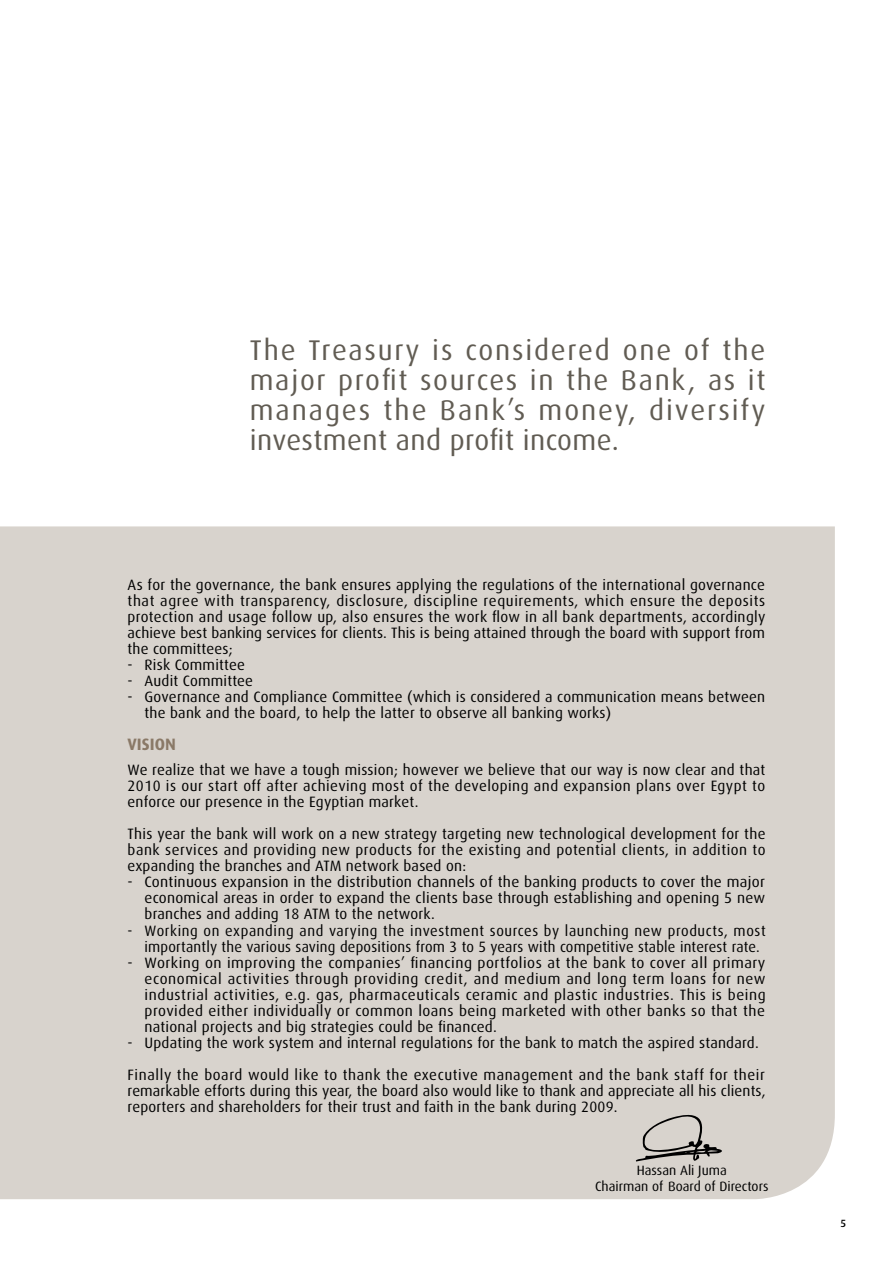
<style>
.page{position:relative;width:893px;height:1263px;background:#fff}
.page>*{position:absolute;margin:0;border:0;box-sizing:border-box;transform-origin:0 0}
.t1{font:28.5px/30px "Dax";letter-spacing:.055em;color:#615c53;text-align:justify}
.t2{font:700 16.5px "Dax";color:#8a7967}
.t3{font:15px/16px "Dax";letter-spacing:.015em;color:#000;text-align:justify}
.t4{font:13.5px/16.5px "Dax";color:#000;text-align:center}
.t5{font:500 10.5px "Dax";color:#000}
</style>
<div class="page">
<div style="left:0;top:526px;width:835px;height:673px;background:#d8d3cd"></div>
<svg style="left:636px;top:1113px;width:86px;height:48px;background:#b4b0ab"></svg>
<h1 class="t1" style="left:250px;top:335px;width:517px">The Treasury is considered one of the major profit sources in the Bank, as it manages the Bank’s money, diversify investment and profit income.</h1>
<p class="t3" style="left:128px;top:577px;width:639px">As for the governance, the bank ensures applying the regulations of the international governance that agree with transparency, disclosure, discipline requirements, which ensure the deposits protection and usage follow up, also ensures the work flow in all bank departments, accordingly achieve best banking services for clients. This is being attained through the board with support from the committees;</p>
<p class="t3" style="left:128px;top:657px;width:119px">- Risk Committee</p>
<p class="t3" style="left:128px;top:673px;width:127px">- Audit Committee</p>
<p class="t3" style="left:145px;top:689px;width:622px;text-indent:-17px">- Governance and Compliance Committee (which is considered a communication means between the bank and the board, to help the latter to observe all banking works)</p>
<p class="t2" style="left:128px;top:735px;width:50px">VISION</p>
<p class="t3" style="left:128px;top:762px;width:639px">We realize that we have a tough mission; however we believe that our way is now clear and that 2010 is our start off after achieving most of the developing and expansion plans over Egypt to enforce our presence in the Egyptian market.</p>
<p class="t3" style="left:128px;top:826px;width:640px">This year the bank will work on a new strategy targeting new technological development for the bank services and providing new products for the existing and potential clients, in addition to expanding the branches and ATM network based on:</p>
<p class="t3" style="left:145px;top:874px;width:622px;text-indent:-17px">- Continuous expansion in the distribution channels of the banking products to cover the major economical areas in order to expand the clients base through establishing and opening 5 new branches and adding 18 ATM to the network.</p>
<p class="t3" style="left:145px;top:922px;width:623px;text-indent:-17px">- Working on expanding and varying the investment sources by launching new products, most importantly the various saving depositions from 3 to 5 years with competitive stable interest rate.</p>
<p class="t3" style="left:145px;top:954px;width:623px;text-indent:-17px">- Working on improving the companies’ financing portfolios at the bank to cover all primary economical activities through providing credit, and medium and long term loans for new industrial activities, e.g. gas, pharmaceuticals ceramic and plastic industries. This is being provided either individually or common loans being marketed with other banks so that the national projects and big strategies could be financed.</p>
<p class="t3" style="left:128px;top:1027px;width:639px;line-height:32.1px">- Updating the work system and internal regulations for the bank to match the aspired standard.<br>Finally the board would like to thank the executive management and the bank staff for their</p>
<p class="t3" style="left:128px;top:1083px;width:639px">remarkable efforts during this year, the board also would like to thank and appreciate all his clients, reporters and shareholders for their trust and faith in the bank during 2009.</p>
<p class="t4" style="left:595px;top:1162px;width:175px">Hassan Ali Juma<br>Chairman of Board of Directors</p>
<p class="t5" style="left:840px;top:1218px;width:7px">5</p>
</div>
